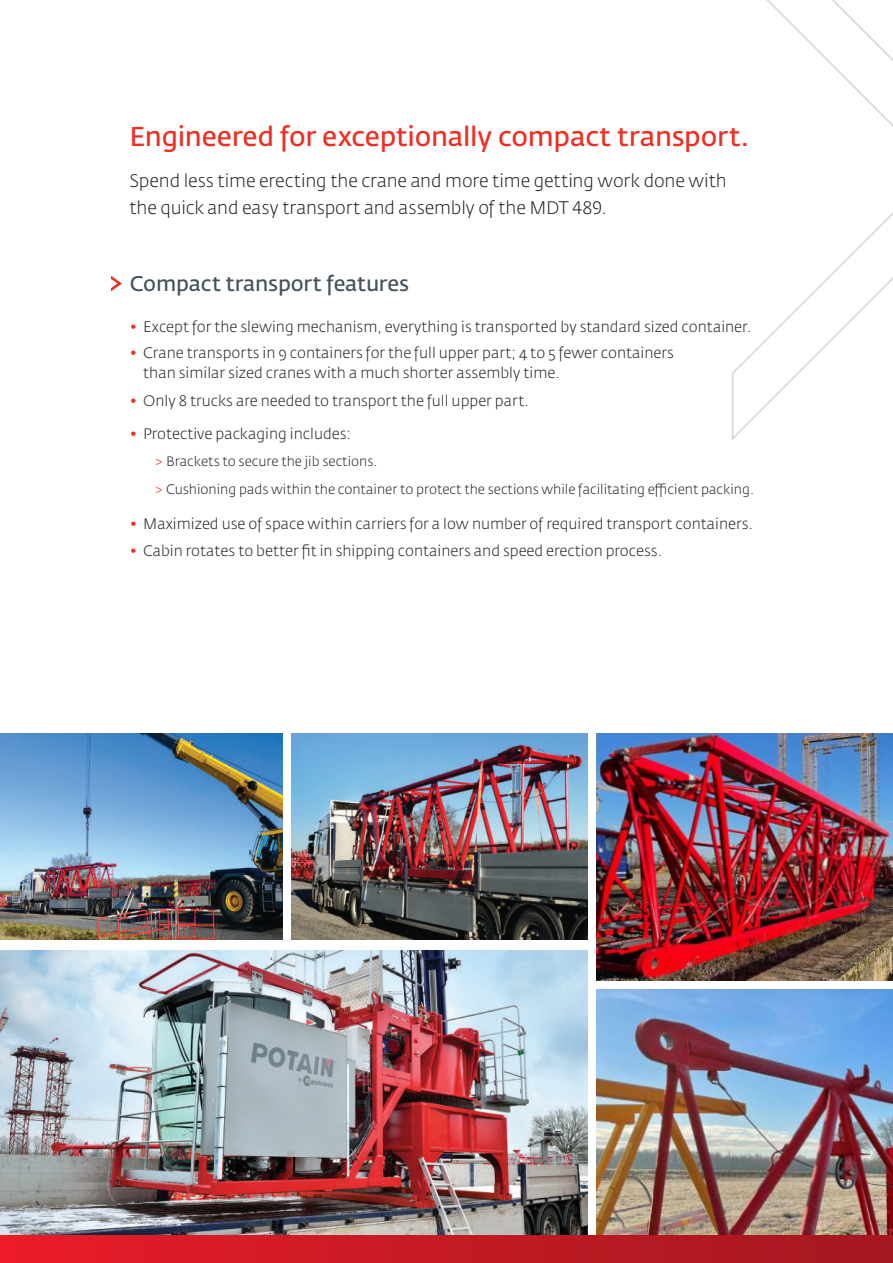
<style>
.page{position:relative;width:893px;height:1263px;background:#fff}
.page>*{position:absolute;margin:0;border:0;box-sizing:border-box;transform-origin:0 0}
.t1{font:600 27px "Fedra Sans Pro";letter-spacing:-.01em;color:#ee2e22}
.t2{font:600 21px "Fedra Sans Pro";letter-spacing:-.005em;color:#41525c}
.t3{font:300 18px/27px "Fedra Sans Pro";letter-spacing:-.005em;color:#231f20}
.t4{font:300 15px/19.5px "Fedra Sans Pro";color:#231f20}
.t5{font:300 13.5px/27.8px "Fedra Sans Pro";color:#231f20}
.s1{color:#ee2e22}
</style>
<div class="page">
<svg style="left:732px;top:0;width:161px;height:440px"></svg>
<svg style="left:111px;top:276px;width:11px;height:15px"></svg>
<img style="left:0;top:733px;width:282px;height:207px">
<img style="left:291px;top:733px;width:297px;height:207px">
<img style="left:0;top:950px;width:588px;height:286px">
<img style="left:597px;top:733px;width:296px;height:247px">
<img style="left:597px;top:989px;width:296px;height:247px">
<div style="left:0;top:1236px;width:893px;height:27px;background:linear-gradient(to right,#ea1c29,#a1181f)"></div>
<h1 class="t1" style="left:129px;top:120px;width:621px">Engineered for exceptionally compact transport.</h1>
<p class="t3" style="left:129px;top:167px;width:599px">Spend less time erecting the crane and more time getting work done with the quick and easy transport and assembly of the MDT 489.</p>
<h2 class="t2" style="left:130px;top:271px;width:281px">Compact transport features</h2>
<p class="t4" style="left:130px;top:317px;width:623px"><span class="s1">•</span> Except for the slewing mechanism, everything is transported by standard sized container.</p>
<p class="t4" style="left:143px;top:343px;width:532px;text-indent:-14px"><span class="s1">•</span> Crane transports in 9 containers for the full upper part; 4 to 5 fewer containers than similar sized cranes with a much shorter assembly time.</p>
<p class="t4" style="left:130px;top:391px;width:401px"><span class="s1">•</span> Only 8 trucks are needed to transport the full upper part.</p>
<p class="t4" style="left:130px;top:424px;width:223px"><span class="s1">•</span> Protective packaging includes:</p>
<p class="t5" style="left:155px;top:448px;width:600px"><span class="s1">&gt;</span> Brackets to secure the jib sections.<br><span class="s1">&gt;</span> Cushioning pads within the container to protect the sections while facilitating efficient packing.</p>
<p class="t4" style="left:130px;top:514px;width:625px"><span class="s1">•</span> Maximized use of space within carriers for a low number of required transport containers.</p>
<p class="t4" style="left:130px;top:541px;width:534px"><span class="s1">•</span> Cabin rotates to better fit in shipping containers and speed erection process.</p>
</div>
